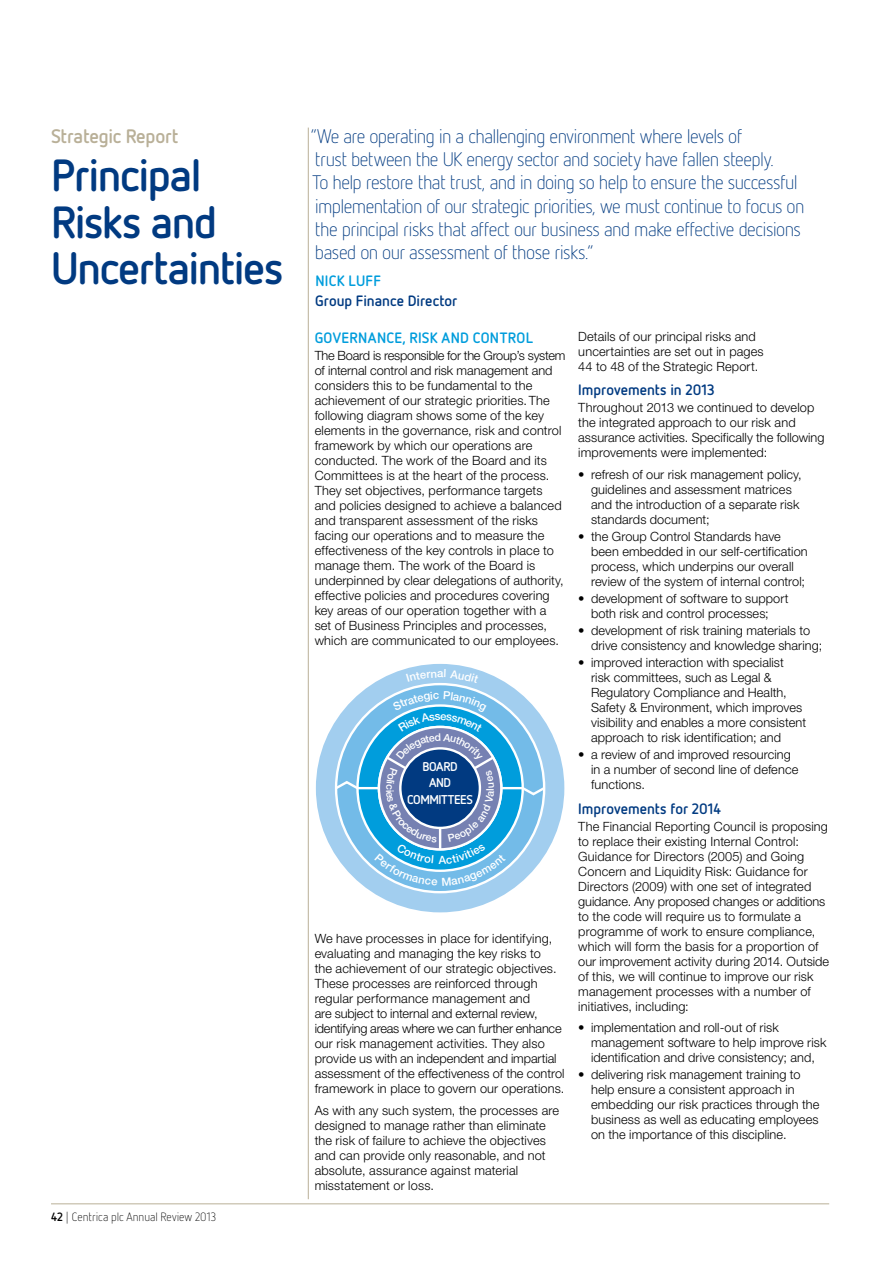
<style>
.page{position:relative;width:893px;height:1263px;background:#fff}
.page>*{position:absolute;margin:0;border:0;box-sizing:border-box;transform-origin:0 0}
._1___Page_Heading__3{font:700 45px/46.5px "Netto OT";letter-spacing:-.03em;color:#013a81}
._2b__Intros_13pt{font:300 19.5px/23.2px "Netto OT";letter-spacing:-.03em;color:#013a81}
._1a__Page_heading__1{font:700 19.5px "Netto OT";letter-spacing:-.015em;color:#b9b098}
._3b__Sub-head_2__10p{font:700 15px "Netto OT";color:#013a81}
._3a__Sub-head_1__10p{font:700 15px "Netto OT";letter-spacing:.02em;color:#009ddc}
._4a__Body_8_5pt_10{font:300 12.75px/15px "Helvetica Neue LT Std";letter-spacing:.01em;color:#000}
.t1{font:700 12.75px/16.5px "Netto OT";letter-spacing:-.035em;color:#fff;text-align:center}
.t2{font:300 12px "Netto OT";color:#000}
.s1{font-weight:700}
</style>
<div class="page">
<hr style="left:51px;top:1203px;width:778px;height:1px;background:#b9b098">
<hr style="left:308px;top:128px;width:1px;height:1071px;background:#b9b098">
<svg style="left:315px;top:664px;width:250px;height:249px"></svg>
<svg style="left:336px;top:684px;width:208px;height:208px;background:#83c2ea"></svg>
<svg style="left:357px;top:705px;width:166px;height:166px;background:#24aae0"></svg>
<svg style="left:333px;top:779px;width:28px;height:12px"></svg>
<svg style="left:519px;top:785px;width:28px;height:12px"></svg>
<hr style="left:357px;top:787px;width:22px;height:2px;background:#fff">
<hr style="left:501px;top:787px;width:22px;height:2px;background:#fff">
<svg style="left:406px;top:669px;width:73px;height:14px"></svg>
<svg style="left:374px;top:691px;width:132px;height:194px;background:#5296c8"></svg>
<p class="_1a__Page_heading__1" style="left:51px;top:124px;width:129px">Strategic Report</p>
<p class="_1___Page_Heading__3" style="left:51px;top:151px;width:234px">Principal<br>Risks and<br>Uncertainties</p>
<p class="t2" style="left:51px;top:1210px;width:167px"><span class="s1">42</span> | Centrica plc Annual Review 2013</p>
<p class="_2b__Intros_13pt" style="left:311px;top:124px;width:495px">“We are operating in a challenging environment where levels of<br>trust between the UK energy sector and society have fallen steeply.<br>To help restore that trust, and in doing so help to ensure the successful implementation of our strategic priorities, we must continue to focus on the principal risks that affect our business and make effective decisions based on our assessment of those risks.”</p>
<p class="_3a__Sub-head_1__10p" style="left:315px;top:271px;width:67px">NICK LUFF</p>
<p class="_3b__Sub-head_2__10p" style="left:315px;top:291px;width:143px">Group Finance Director</p>
<p class="_3a__Sub-head_1__10p" style="left:315px;top:329px;width:220px">GOVERNANCE, RISK AND CONTROL</p>
<p class="_4a__Body_8_5pt_10" style="left:315px;top:348px;width:252px">The Board is responsible for the Group’s system of internal control and risk management and considers this to be fundamental to the achievement of our strategic priorities.The following diagram shows some of the key elements in the governance, risk and control framework by which our operations are conducted. The work of the Board and its Committees is at the heart of the process.<br>They set objectives, performance targets and policies designed to achieve a balanced and transparent assessment of the risks facing our operations and to measure the effectiveness of the key controls in place to manage them. The work of the Board is underpinned by clear delegations of authority, effective policies and procedures covering key areas of our operation together with a set of Business Principles and processes, which are communicated to our employees.</p>
<p class="_4a__Body_8_5pt_10" style="left:578px;top:328px;width:187px">Details of our principal risks and uncertainties are set out in pages<br>44 to 48 of the Strategic Report.</p>
<p class="_3b__Sub-head_2__10p" style="left:578px;top:380px;width:138px">Improvements in 2013</p>
<p class="_4a__Body_8_5pt_10" style="left:578px;top:400px;width:248px">Throughout 2013 we continued to develop the integrated approach to our risk and assurance activities. Specifically the following improvements were implemented:</p>
<p class="_4a__Body_8_5pt_10" style="left:591px;top:466px;width:212px;text-indent:-13px">• refresh of our risk management policy, guidelines and assessment matrices and the introduction of a separate risk standards document;</p>
<p class="_4a__Body_8_5pt_10" style="left:591px;top:528px;width:218px;text-indent:-13px">• the Group Control Standards have been embedded in our self-certification process, which underpins our overall review of the system of internal control;</p>
<p class="_4a__Body_8_5pt_10" style="left:578px;top:591px;width:212px;text-align:center">• development of software to support both risk and control processes;</p>
<p class="_4a__Body_8_5pt_10" style="left:591px;top:623px;width:233px;text-indent:-13px">• development of risk training materials to drive consistency and knowledge sharing;</p>
<p class="_4a__Body_8_5pt_10" style="left:591px;top:655px;width:217px;text-indent:-13px">• improved interaction with specialist risk committees, such as Legal &amp; Regulatory Compliance and Health, Safety &amp; Environment, which improves visibility and enables a more consistent approach to risk identification; and</p>
<p class="_4a__Body_8_5pt_10" style="left:591px;top:747px;width:209px;text-indent:-13px">• a review of and improved resourcing in a number of second line of defence functions.</p>
<p class="_3b__Sub-head_2__10p" style="left:578px;top:799px;width:144px">Improvements for 2014</p>
<p class="_4a__Body_8_5pt_10" style="left:578px;top:818px;width:252px">The Financial Reporting Council is proposing to replace their existing Internal Control:<br>Guidance for Directors (2005) and Going Concern and Liquidity Risk: Guidance for Directors (2009) with one set of integrated guidance. Any proposed changes or additions to the code will require us to formulate a programme of work to ensure compliance, which will form the basis for a proportion of our improvement activity during 2014. Outside of this, we will continue to improve our risk management processes with a number of initiatives, including:</p>
<p class="_4a__Body_8_5pt_10" style="left:591px;top:1020px;width:237px;text-indent:-13px">• implementation and roll-out of risk management software to help improve risk identification and drive consistency; and,</p>
<p class="_4a__Body_8_5pt_10" style="left:591px;top:1067px;width:230px;text-indent:-13px">• delivering risk management training to help ensure a consistent approach in embedding our risk practices through the business as well as educating employees on the importance of this discipline.</p>
<p class="t1" style="left:407px;top:758px;width:67px">BOARD<br>AND<br>COMMITTEES</p>
<p class="_4a__Body_8_5pt_10" style="left:315px;top:931px;width:251px">We have processes in place for identifying, evaluating and managing the key risks to<br>the achievement of our strategic objectives.<br>These processes are reinforced through regular performance management and<br>are subject to internal and external review, identifying areas where we can further enhance our risk management activities. They also provide us with an independent and impartial assessment of the effectiveness of the control framework in place to govern our operations.</p>
<p class="_4a__Body_8_5pt_10" style="left:315px;top:1102px;width:246px">As with any such system, the processes are designed to manage rather than eliminate the risk of failure to achieve the objectives and can provide only reasonable, and not absolute, assurance against material misstatement or loss.</p>
</div>
